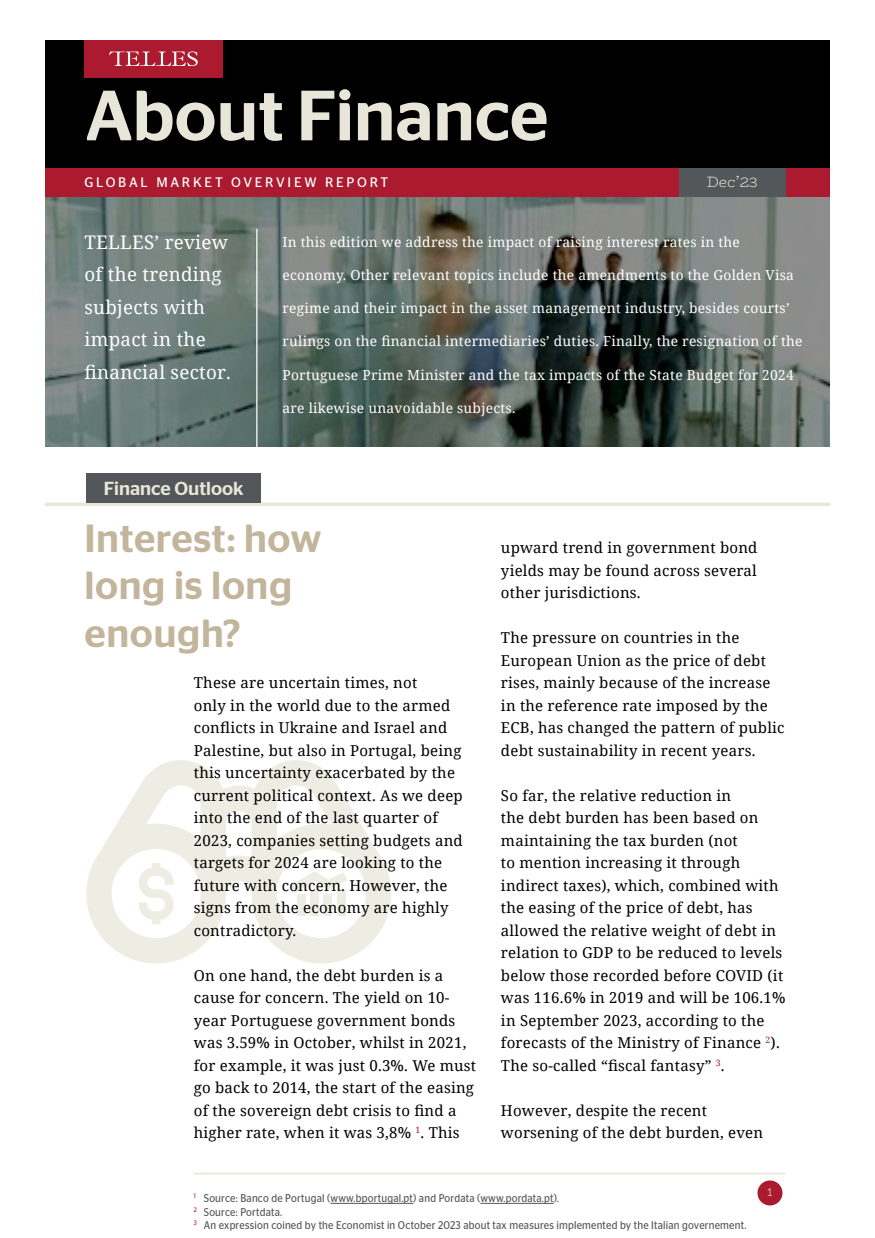
<style>
.page{position:relative;width:875px;height:1238px;background:#fff}
.page>*{position:absolute;margin:0;border:0;box-sizing:border-box;transform-origin:0 0}
.t1{font:500 70.88px "Stag Sans";color:#e8e6d9}
.t2{font:500 39.12px/47px "Stag Sans";letter-spacing:.015em;color:#c2b59c}
.t3{font:500 18.88px "Stag Sans";color:#e8e6d9}
.t4{font:18.75px/32.5px "Noto Serif";letter-spacing:.015em;color:#fff}
.t5{font:15px/22.5px "Noto Serif";letter-spacing:.015em;color:#000}
.t6{font:300 15px "Bio Rhyme";color:#e8e6d9}
.t7{font:13.75px "Noto Serif";letter-spacing:.02em;color:#fff}
.t8{font:13.75px "Stag Sans";letter-spacing:.2em;color:#fff}
.t9{font:300 12.5px "Bio Rhyme";color:#e8e6d9}
.t10{font:11.25px/13.5px "Stag Sans";letter-spacing:.02em;color:#545759;scale:.9 1}
</style>
<div class="page">
<div style="left:758px;top:1180px;width:25px;height:25px;background:#ab1a2e;border-radius:50%"></div>
<svg style="left:45px;top:196px;width:785px;height:250px;background:#606b67"></svg>
<div style="left:45px;top:116px;width:785px;height:80px;background:#ab1a2e"></div>
<div style="left:679px;top:160px;width:107px;height:36px;background:#545759"></div>
<svg style="left:45px;top:502px;width:785px;height:4px;fill:#e8e6d9"></svg>
<hr style="left:194px;top:1172px;width:592px;height:2px;background:#e8e6d9">
<svg style="left:86px;top:760px;width:305px;height:203px;fill:#f3f1eb"></svg>
<div style="left:45px;top:40px;width:785px;height:127px;background:#000"></div>
<div style="left:84px;top:40px;width:138px;height:38px;background:#ab1a2e"></div>
<svg style="left:109px;top:51px;width:89px;height:15px"></svg>
<hr style="left:330px;top:1203px;width:83px;height:1px;background:#545759">
<hr style="left:480px;top:1203px;width:74px;height:1px;background:#545759">
<div style="left:86px;top:473px;width:175px;height:29px;background:#545759"></div>
<hr style="left:256px;top:229px;width:2px;height:226px;background:#fff">
<h1 class="t1" style="left:85px;top:75px;width:464px">About Finance</h1>
<p class="t8" style="left:84px;top:174px;width:305px">GLOBAL MARKET OVERVIEW REPORT</p>
<p class="t6" style="left:707px;top:171px;width:52px">Dec’23</p>
<p class="t4" style="left:84px;top:225px;width:148px">TELLES’ review of the trending subjects with impact in the financial sector.</p>
<p class="t7" style="left:282px;top:233px;width:459px">In this edition we address the impact of raising interest rates in the</p>
<p class="t7" style="left:282px;top:266px;width:513px">economy. Other relevant topics include the amendments to the Golden Visa</p>
<p class="t7" style="left:282px;top:299px;width:508px">regime and their impact in the asset management industry, besides courts’</p>
<p class="t7" style="left:282px;top:332px;width:521px">rulings on the financial intermediaries’ duties. Finally, the resignation of the</p>
<p class="t7" style="left:282px;top:365px;width:513px">Portuguese Prime Minister and the tax impacts of the State Budget for 2024</p>
<p class="t7" style="left:282px;top:398px;width:234px">are likewise unavoidable subjects.</p>
<p class="t3" style="left:104px;top:477px;width:141px">Finance Outlook</p>
<h2 class="t2" style="left:84px;top:515px;width:239px">Interest: how long is long enough?</h2>
<p class="t5" style="left:194px;top:671px;width:270px">These are uncertain times, not<br>only in the world due to the armed conflicts in Ukraine and Israel and Palestine, but also in Portugal, being this uncertainty exacerbated by the current political context. As we deep into the end of the last quarter of 2023, companies setting budgets and targets for 2024 are looking to the future with concern. However, the signs from the economy are highly contradictory.</p>
<p class="t5" style="left:194px;top:963px;width:284px">On one hand, the debt burden is a cause for concern. The yield on 10- year Portuguese government bonds was 3.59% in October, whilst in 2021, for example, it was just 0.3%. We must go back to 2014, the start of the easing of the sovereign debt crisis to find a higher rate, when it was 3,8% <sup>1</sup>. This</p>
<p class="t5" style="left:501px;top:536px;width:258px;text-align:justify">upward trend in government bond yields may be found across several other jurisdictions.</p>
<p class="t5" style="left:501px;top:626px;width:285px">The pressure on countries in the European Union as the price of debt rises, mainly because of the increase in the reference rate imposed by the ECB, has changed the pattern of public debt sustainability in recent years.</p>
<p class="t5" style="left:501px;top:783px;width:286px">So far, the relative reduction in<br>the debt burden has been based on maintaining the tax burden (not<br>to mention increasing it through indirect taxes), which, combined with the easing of the price of debt, has allowed the relative weight of debt in relation to GDP to be reduced to levels below those recorded before COVID (it was 116.6% in 2019 and will be 106.1% in September 2023, according to the forecasts of the Ministry of Finance <sup>2</sup>).<br>The so-called “fiscal fantasy” <sup>3</sup>.</p>
<p class="t5" style="left:501px;top:1098px;width:264px">However, despite the recent worsening of the debt burden, even</p>
<p class="t10" style="left:194px;top:1191px;width:616px"><sup>1</sup> Source: Banco de Portugal (www.bportugal.pt) and Pordata (www.pordata.pt).<br><sup>2</sup> Source: Portdata.<br><sup>3</sup> An expression coined by the Economist in October 2023 about tax measures implemented by the Italian governement.</p>
<p class="t9" style="left:767px;top:1182px;width:7px">1</p>
</div>
